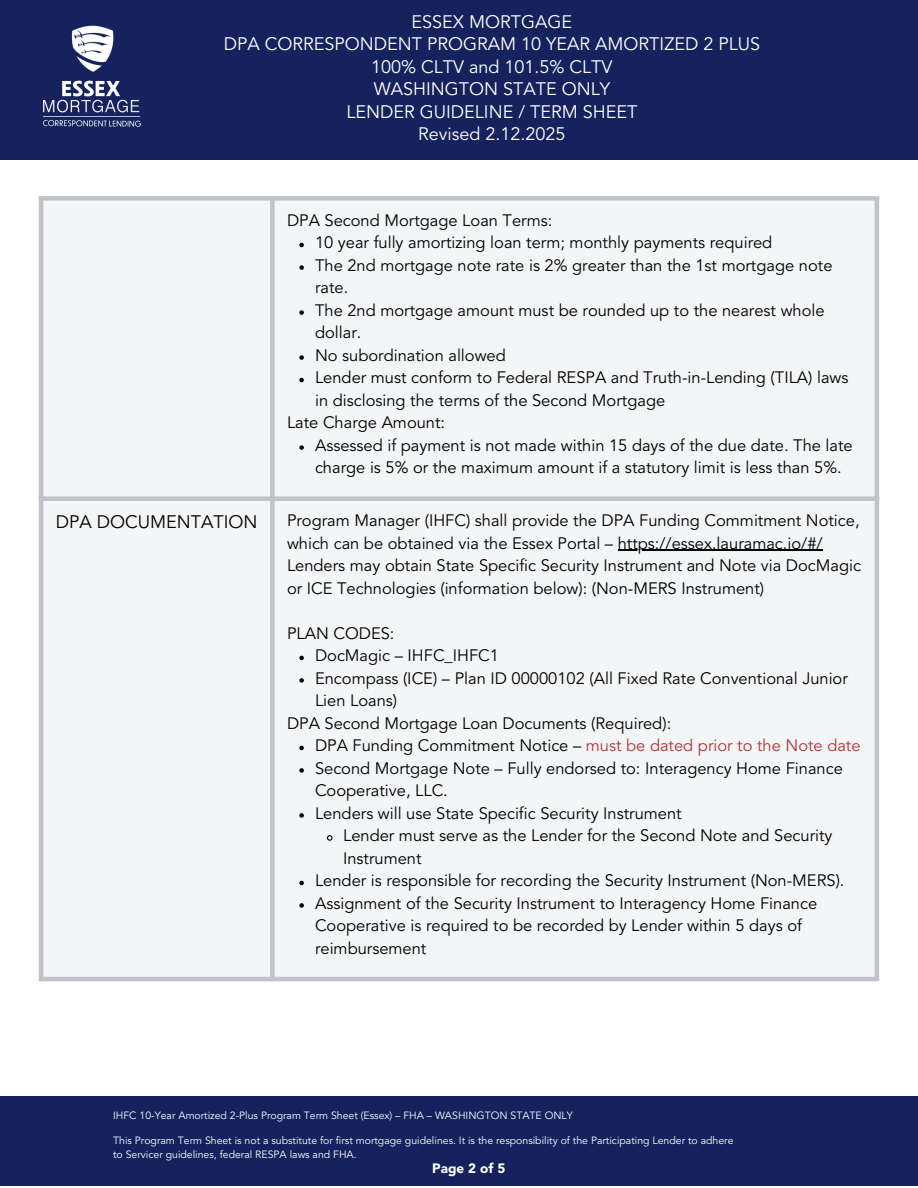
<style>
.page{position:relative;width:918px;height:1188px;background:#fff}
.page>*{position:absolute;margin:0;border:0;box-sizing:border-box;transform-origin:0 0}
.t1{font:18px/22.5px "Avenir LT Std";color:#fff;text-align:center}
.t2{font:18px "Avenir LT Std";color:#000}
.t3{font:16.5px/22.5px "Avenir LT Std";color:#000}
.t4{font:16.5px "Avenir LT Std";color:#b33633}
.t5{font:900 13.5px "Avenir LT Std";color:#fff}
.t6{font:10.5px "Avenir LT Std";color:#fff}
.s1{color:#000}
</style>
<div class="page">
<div style="left:43px;top:201px;width:832px;height:776px;background:#f4f5f7"></div>
<svg style="left:299px;top:243px;width:5px;height:4px"></svg>
<svg style="left:299px;top:265px;width:5px;height:5px"></svg>
<svg style="left:299px;top:310px;width:5px;height:5px"></svg>
<svg style="left:299px;top:355px;width:5px;height:5px"></svg>
<svg style="left:299px;top:378px;width:5px;height:4px"></svg>
<svg style="left:299px;top:445px;width:5px;height:5px"></svg>
<hr style="left:618px;top:550px;width:205px;height:1px;background:#000">
<svg style="left:299px;top:656px;width:5px;height:4px"></svg>
<svg style="left:299px;top:678px;width:5px;height:5px"></svg>
<svg style="left:299px;top:746px;width:5px;height:4px"></svg>
<svg style="left:299px;top:768px;width:5px;height:5px"></svg>
<svg style="left:299px;top:813px;width:5px;height:5px"></svg>
<svg style="left:326px;top:834px;width:7px;height:8px"></svg>
<svg style="left:299px;top:881px;width:5px;height:4px"></svg>
<svg style="left:299px;top:903px;width:5px;height:5px"></svg>
<hr style="left:39px;top:201px;width:4px;height:776px;background:#c2c3c9">
<div style="left:270px;top:201px;width:5px;height:776px;background:#c2c3c9"></div>
<hr style="left:875px;top:201px;width:4px;height:776px;background:#c2c3c9">
<div style="left:39px;top:196px;width:840px;height:5px;background:#c2c3c9"></div>
<div style="left:39px;top:496px;width:840px;height:5px;background:#c2c3c9"></div>
<hr style="left:39px;top:977px;width:840px;height:4px;background:#c2c3c9">
<div style="left:0;top:1096px;width:918px;height:90px;background:#15225d"></div>
<div style="left:0;top:0;width:918px;height:159px;background:#15225d"></div>
<img style="left:43px;top:25px;width:99px;height:102px">
<p class="t1" style="left:224px;top:12px;width:538px">ESSEX MORTGAGE<br>DPA CORRESPONDENT PROGRAM 10 YEAR AMORTIZED 2 PLUS<br>100% CLTV and 101.5% CLTV<br>WASHINGTON STATE ONLY<br>LENDER GUIDELINE / TERM SHEET<br>Revised 2.12.2025</p>
<h1 class="t3" style="left:287px;top:210px;width:267px">DPA Second Mortgage Loan Terms:</h1>
<p class="t3" style="left:315px;top:233px;width:459px">10 year fully amortizing loan term; monthly payments required</p>
<p class="t3" style="left:315px;top:255px;width:519px">The 2nd mortgage note rate is 2% greater than the 1st mortgage note rate.</p>
<p class="t3" style="left:315px;top:300px;width:511px">The 2nd mortgage amount must be rounded up to the nearest whole dollar.</p>
<p class="t3" style="left:315px;top:345px;width:192px">No subordination allowed</p>
<p class="t3" style="left:315px;top:368px;width:535px">Lender must conform to Federal RESPA and Truth-in-Lending (TILA) laws in disclosing the terms of the Second Mortgage</p>
<p class="t3" style="left:287px;top:413px;width:160px">Late Charge Amount:</p>
<p class="t3" style="left:315px;top:435px;width:539px">Assessed if payment is not made within 15 days of the due date. The late charge is 5% or the maximum amount if a statutory limit is less than 5%.</p>
<p class="t2" style="left:56px;top:515px;width:203px">DPA DOCUMENTATION</p>
<p class="t3" style="left:287px;top:511px;width:574px">Program Manager (IHFC) shall provide the DPA Funding Commitment Notice, which can be obtained via the Essex Portal – https://essex.lauramac.io/#/</p>
<p class="t3" style="left:287px;top:556px;width:576px">Lenders may obtain State Specific Security Instrument and Note via DocMagic or ICE Technologies (information below): (Non-MERS Instrument)</p>
<p class="t3" style="left:287px;top:623px;width:109px">PLAN CODES:</p>
<p class="t3" style="left:315px;top:646px;width:186px">DocMagic – IHFC_IHFC1</p>
<p class="t3" style="left:315px;top:668px;width:534px">Encompass (ICE) – Plan ID 00000102 (All Fixed Rate Conventional Junior<br>Lien Loans)</p>
<p class="t3" style="left:287px;top:713px;width:386px">DPA Second Mortgage Loan Documents (Required):</p>
<p class="t4" style="left:315px;top:739px;width:547px"><span class="s1">DPA Funding Commitment Notice –</span> must be dated prior to the Note date</p>
<p class="t3" style="left:315px;top:758px;width:529px">Second Mortgage Note – Fully endorsed to: Interagency Home Finance<br>Cooperative, LLC.</p>
<p class="t3" style="left:315px;top:803px;width:368px">Lenders will use State Specific Security Instrument</p>
<p class="t3" style="left:343px;top:826px;width:491px">Lender must serve as the Lender for the Second Note and Security<br>Instrument</p>
<p class="t3" style="left:315px;top:871px;width:531px">Lender is responsible for recording the Security Instrument (Non-MERS).</p>
<p class="t3" style="left:315px;top:893px;width:504px">Assignment of the Security Instrument to Interagency Home Finance<br>Cooperative is required to be recorded by Lender within 5 days of reimbursement</p>
<p class="t6" style="left:113px;top:1111px;width:461px">IHFC 10-Year Amortized 2-Plus Program Term Sheet (Essex) – FHA – WASHINGTON STATE ONLY</p>
<p class="t6" style="left:113px;top:1136px;width:622px">This Program Term Sheet is not a substitute for first mortgage guidelines. It is the responsibility of the Participating Lender to adhere</p>
<p class="t6" style="left:113px;top:1150px;width:245px">to Servicer guidelines, federal RESPA laws and FHA.</p>
<p class="t5" style="left:432px;top:1163px;width:75px">Page 2 of 5</p>
</div>
